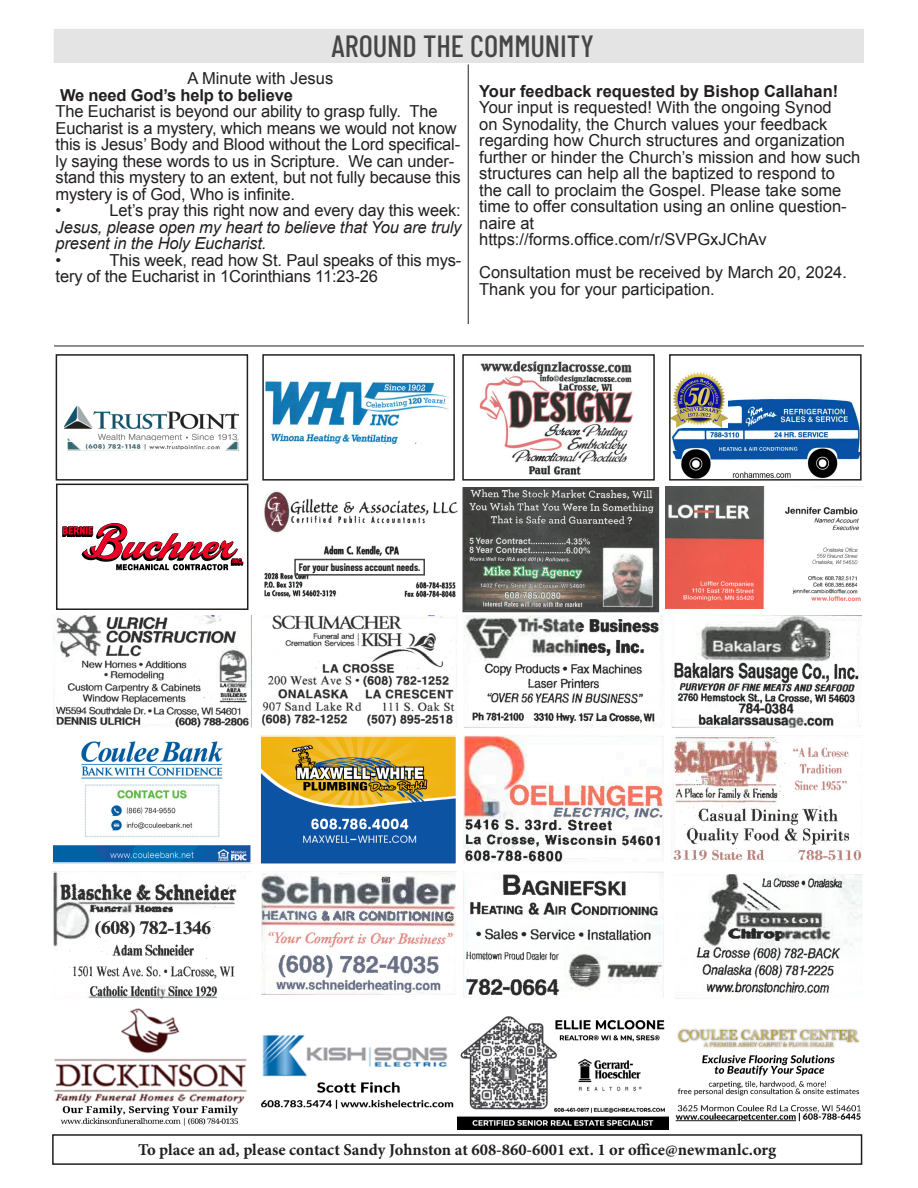
<style>
.page{position:relative;width:918px;height:1188px;background:#fff}
.page>*{position:absolute;margin:0;border:0;box-sizing:border-box;transform-origin:0 0}
.t1{font:500 30.6px "Barlow Condensed";color:#454647}
.t2{font:16.5px/16.5px "Arial";color:#231f20}
.t3{font:italic 16.5px/16.5px "Arial";letter-spacing:-.01em;color:#231f20;text-align:justify}
.t4{font:700 16.5px "Minion Pro";color:#231f20}
.t5{font:700 16.5px "Arial";color:#231f20}
.t6{font:700 10.5px "Barlow Condensed";color:#231f20;scale:.95 1}
.s1{font-style:normal}
</style>
<div class="page">
<img style="left:54px;top:617px;width:197px;height:109px">
<div style="left:51px;top:614px;width:203px;height:115px;border:2px solid #fff"></div>
<img style="left:264px;top:617px;width:192px;height:109px">
<div style="left:261px;top:614px;width:198px;height:115px;border:2px solid #fff"></div>
<img style="left:55px;top:874px;width:182px;height:123px">
<div style="left:52px;top:871px;width:200px;height:129px;border:2px solid #fff"></div>
<img style="left:673px;top:738px;width:188px;height:122px">
<img style="left:696px;top:876px;width:165px;height:118px">
<img style="left:465px;top:490px;width:191px;height:119px">
<div style="left:462px;top:487px;width:197px;height:125px;border:2px solid #454647"></div>
<img style="left:674px;top:617px;width:185px;height:109px">
<div style="left:670px;top:614px;width:193px;height:115px;border:2px solid #fff"></div>
<img style="left:465px;top:874px;width:197px;height:122px">
<img style="left:465px;top:617px;width:197px;height:109px">
<img style="left:263px;top:874px;width:191px;height:121px">
<div style="left:260px;top:871px;width:197px;height:129px;border:2px solid #fff"></div>
<img style="left:54px;top:741px;width:195px;height:120px">
<div style="left:51px;top:736px;width:201px;height:128px;border:2px solid #fff"></div>
<img style="left:68px;top:442px;width:169px;height:7px">
<div style="left:66px;top:402px;width:173px;height:49px;border:1px solid #fff"></div>
<svg style="left:86px;top:442px;width:127px;height:1px"></svg>
<div style="left:62px;top:404px;width:172px;height:32px;background:#fff"></div>
<img style="left:65px;top:407px;width:173px;height:33px">
<img style="left:262px;top:738px;width:192px;height:124px">
<div style="left:259px;top:735px;width:198px;height:130px;border:2px solid #fff"></div>
<img style="left:465px;top:737px;width:197px;height:124px">
<div style="left:462px;top:734px;width:203px;height:130px;border:2px solid #fff"></div>
<img style="left:265px;top:381px;width:184px;height:63px">
<div style="left:52px;top:1134px;width:810px;height:31px;border:2px solid #231f20"></div>
<img style="left:665px;top:486px;width:198px;height:122px">
<img style="left:264px;top:490px;width:192px;height:108px">
<div style="left:294px;top:559px;width:131px;height:17px;border:2px solid #454647"></div>
<img style="left:672px;top:398px;width:187px;height:80px">
<img style="left:672px;top:372px;width:55px;height:55px">
<div style="left:669px;top:354px;width:193px;height:127px;border:2px solid #231f20"></div>
<div style="left:462px;top:354px;width:193px;height:127px;border:2px solid #231f20"></div>
<div style="left:262px;top:354px;width:193px;height:127px;border:2px solid #231f20"></div>
<svg style="left:63px;top:523px;width:180px;height:47px"></svg>
<div style="left:56px;top:484px;width:192px;height:126px;border:2px solid #231f20"></div>
<div style="left:56px;top:354px;width:192px;height:127px;border:2px solid #231f20"></div>
<img style="left:479px;top:361px;width:154px;height:114px">
<img style="left:675px;top:1028px;width:186px;height:94px">
<hr style="left:54px;top:346px;width:810px;height:1px;background:#231f20">
<div style="left:54px;top:30px;width:809px;height:32px;background:#e5e4e4"></div>
<img style="left:261px;top:1034px;width:197px;height:96px">
<img style="left:54px;top:1008px;width:192px;height:118px">
<img style="left:458px;top:1016px;width:211px;height:114px">
<hr style="left:468px;top:64px;width:1px;height:260px;background:#231f20">
<p class="t1" style="left:332px;top:24px;width:264px">AROUND THE COMMUNITY</p>
<p class="t2" style="left:187px;top:71px;width:147px">A Minute with Jesus</p>
<p class="t5" style="left:60px;top:84px;width:234px">We need God’s help to believe</p>
<p class="t2" style="left:56px;top:104px;width:406px">The Eucharist is beyond our ability to grasp fully. The Eucharist is a mystery, which means we would not know this is Jesus’ Body and Blood without the Lord specifical&shy;ly saying these words to us in Scripture. We can under&shy;stand this mystery to an extent, but not fully because this mystery is of God, Who is infinite.</p>
<p class="t2" style="left:56px;top:203px;width:7px">•</p>
<p class="t5" style="left:479px;top:80px;width:361px">Your feedback requested by Bishop Callahan!</p>
<p class="t2" style="left:479px;top:99px;width:383px">Your input is requested! With the ongoing Synod<br>on Synodality, the Church values your feedback regarding how Church structures and organization further or hinder the Church’s mission and how such structures can help all the baptized to respond to the call to proclaim the Gospel. Please take some time to offer consultation using an online question&shy;naire at</p>
<p class="t2" style="left:479px;top:231px;width:289px">https://forms.office.com/r/SVPGxJChAv</p>
<p class="t2" style="left:479px;top:264px;width:369px">Consultation must be received by March 20, 2024.<br>Thank you for your participation.</p>
<p class="t3" style="left:56px;top:203px;width:407px;text-indent:54px"><span class="s1">Let’s pray this right now and every day this week:<br></span>Jesus, please open my heart to believe that You are truly present in the Holy Eucharist.</p>
<p class="t2" style="left:56px;top:252px;width:7px">•</p>
<p class="t2" style="left:56px;top:252px;width:407px;text-indent:54px">This week, read how St. Paul speaks of this mys&shy;tery of the Eucharist in 1Corinthians 11:23-26</p>
<p class="t6" style="left:299px;top:560px;width:129px">For your business account needs.</p>
<p class="t4" style="left:138px;top:1138px;width:640px">To place an ad, please contact Sandy Johnston at 608-860-6001 ext. 1 or office@newmanlc.org</p>
</div>
